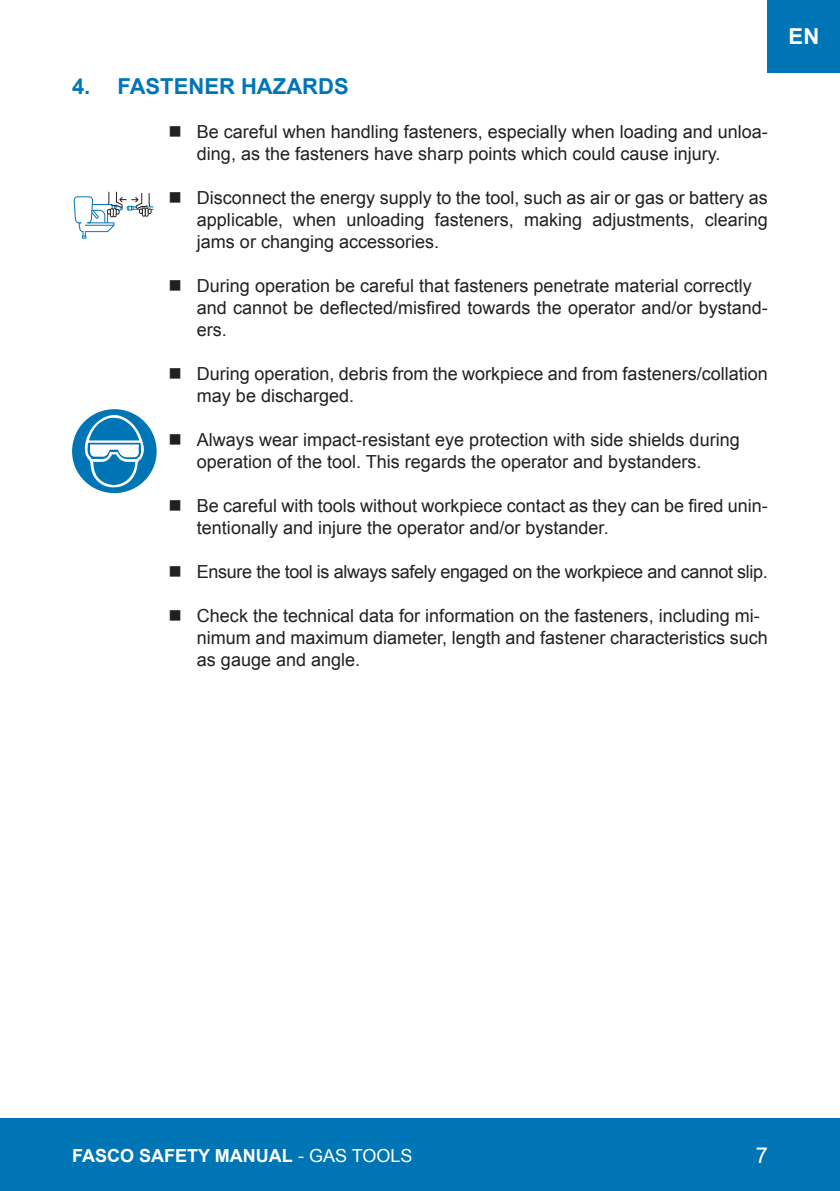
<style>
.page{position:relative;width:840px;height:1191px;background:#fff}
.page>*{position:absolute;margin:0;border:0;box-sizing:border-box;transform-origin:0 0}
.t1{font:700 22px "Arial";color:#0075b6}
.t2{font:700 22px "Arial";color:#fff}
.t3{font:22px "Arial";color:#fff}
.t4{font:18px/22px "Arial";color:#231f20}
.t5{font:18px "Arial";letter-spacing:-.02em;color:#231f20}
.t6{font:700 18px "Arial";color:#fff}
.s1{font-weight:400}
</style>
<div class="page">
<div style="left:0;top:1119px;width:839px;height:72px;background:#0075b6"></div>
<hr style="left:0;top:0;width:1px;height:72px;background:#0075b6">
<div style="left:767px;top:0;width:72px;height:72px;background:#0075b6"></div>
<svg style="left:74px;top:192px;width:79px;height:47px"></svg>
<div style="left:72px;top:409px;width:84px;height:84px;background:#0075b6;border-radius:50%"></div>
<svg style="left:85px;top:415px;width:59px;height:72px"></svg>
<p class="t1" style="left:72px;top:72px;width:278px">4. FASTENER HAZARDS</p>
<p class="t4" style="left:197px;top:121px;width:572px">Be careful when handling fasteners, especially when loading and unloa&shy;ding, as the fasteners have sharp points which could cause injury.</p>
<p class="t4" style="left:197px;top:187px;width:572px;text-align:justify">Disconnect the energy supply to the tool, such as air or gas or battery as applicable, when unloading fasteners, making adjustments, clearing jams or changing accessories.</p>
<p class="t4" style="left:197px;top:275px;width:572px">During operation be careful that fasteners penetrate material correctly and cannot be deflected/misfired towards the operator and/or bystand&shy;ers.</p>
<p class="t4" style="left:197px;top:363px;width:572px">During operation, debris from the workpiece and from fasteners/collation may be discharged.</p>
<p class="t4" style="left:197px;top:429px;width:544px">Always wear impact-resistant eye protection with side shields during operation of the tool. This regards the operator and bystanders.</p>
<p class="t4" style="left:197px;top:495px;width:572px">Be careful with tools without workpiece contact as they can be fired unin&shy;tentionally and injure the operator and/or bystander.</p>
<p class="t5" style="left:197px;top:560px;width:572px">Ensure the tool is always safely engaged on the workpiece and cannot slip.</p>
<p class="t4" style="left:197px;top:605px;width:572px">Check the technical data for information on the fasteners, including mi&shy;nimum and maximum diameter, length and fastener characteristics such as gauge and angle.</p>
<p class="t2" style="left:788px;top:21px;width:32px">EN</p>
<p class="t6" style="left:72px;top:1143px;width:342px">FASCO SAFETY MANUAL <span class="s1">- GAS TOOLS</span></p>
<p class="t3" style="left:755px;top:1141px;width:14px">7</p>
</div>
